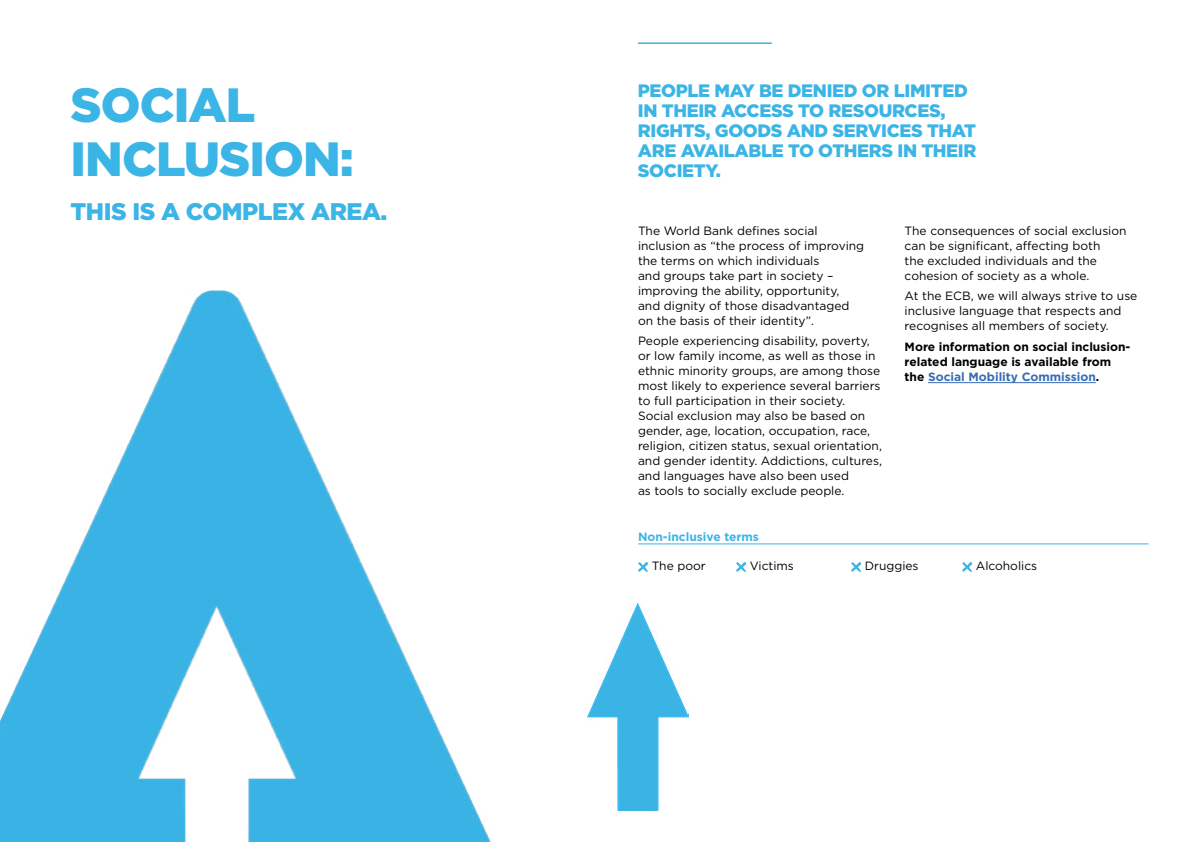
<style>
.page{position:relative;width:1191px;height:842px;background:#fff}
.page>*{position:absolute;margin:0;border:0;box-sizing:border-box;transform-origin:0 0}
.t1{font:900 48px/53.7px "Gotham HTF";letter-spacing:-.02em;color:#3bb4e6}
.t2{font:900 24px "Gotham HTF";letter-spacing:-.02em;color:#3bb4e6}
.t3{font:900 18px/20px "Gotham HTF";letter-spacing:-.02em;color:#3bb4e6}
.t4{font:12px/15px "Gotham HTF";color:#000}
.t5{font:700 12px/15px "Gotham HTF";color:#000}
.t6{font:700 12px "Gotham HTF";color:#3bb4e6}
.s1{color:#366db4}
</style>
<div class="page">
<hr style="left:928px;top:382px;width:167px;height:1px;background:#366db4">
<hr style="left:638px;top:544px;width:510px;height:1px;background:#3bb4e6">
<svg style="left:638px;top:562px;width:10px;height:10px"></svg>
<svg style="left:736px;top:562px;width:10px;height:10px"></svg>
<svg style="left:851px;top:562px;width:10px;height:10px"></svg>
<svg style="left:962px;top:562px;width:10px;height:10px"></svg>
<img style="left:0;top:290px;width:491px;height:552px">
<hr style="left:638px;top:42px;width:133px;height:2px;background:#3ab4e5">
<img style="left:587px;top:603px;width:101px;height:208px">
<h1 class="t1" style="left:71px;top:78px;width:285px">SOCIAL<br>INCLUSION:</h1>
<h2 class="t2" style="left:71px;top:197px;width:318px">THIS IS A COMPLEX AREA.</h2>
<h3 class="t3" style="left:638px;top:81px;width:340px">PEOPLE MAY BE DENIED OR LIMITED<br>IN THEIR ACCESS TO RESOURCES,<br>RIGHTS, GOODS AND SERVICES THAT<br>ARE AVAILABLE TO OTHERS IN THEIR<br>SOCIETY.</h3>
<p class="t4" style="left:638px;top:223px;width:228px">The World Bank defines social inclusion as “the process of improving the terms on which individuals<br>and groups take part in society – improving the ability, opportunity, and dignity of those disadvantaged on the basis of their identity”.</p>
<p class="t4" style="left:638px;top:333px;width:245px">People experiencing disability, poverty, or low family income, as well as those in ethnic minority groups, are among those most likely to experience several barriers to full participation in their society.<br>Social exclusion may also be based on gender, age, location, occupation, race, religion, citizen status, sexual orientation, and gender identity. Addictions, cultures, and languages have also been used<br>as tools to socially exclude people.</p>
<p class="t4" style="left:904px;top:223px;width:223px">The consequences of social exclusion can be significant, affecting both<br>the excluded individuals and the cohesion of society as a whole.</p>
<p class="t4" style="left:904px;top:288px;width:234px">At the ECB, we will always strive to use inclusive language that respects and recognises all members of society.</p>
<p class="t5" style="left:904px;top:339px;width:227px">More information on social inclusion&shy;related language is available from the <span class="s1">Social Mobility Commission</span>.</p>
<p class="t6" style="left:638px;top:530px;width:122px">Non-inclusive terms</p>
<p class="t4" style="left:651px;top:558px;width:56px">The poor</p>
<p class="t4" style="left:749px;top:558px;width:46px">Victims</p>
<p class="t4" style="left:864px;top:558px;width:55px">Druggies</p>
<p class="t4" style="left:975px;top:558px;width:63px">Alcoholics</p>
</div>
